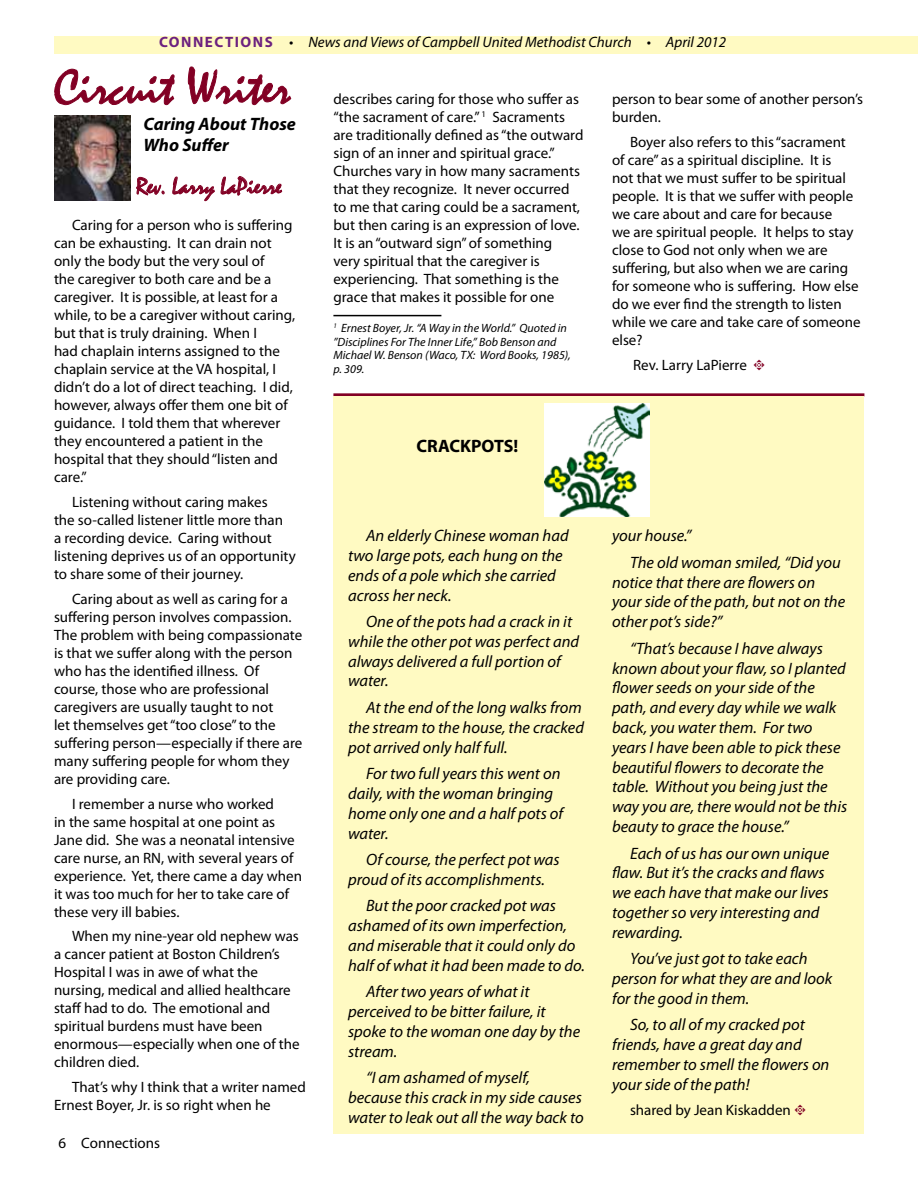
<style>
.page{position:relative;width:918px;height:1188px;background:#fff}
.page>*{position:absolute;margin:0;border:0;box-sizing:border-box;transform-origin:0 0}
.t1{font:51px "Mistral";color:#820024}
.t2{font:24px "Mistral";color:#820024}
.t3{font:italic 700 18px/21.6px "Myriad Pro";color:#000}
.t4{font:700 18px "Myriad Pro";color:#000}
.t5{font:italic 16.5px/19.8px "Myriad Pro";color:#000}
.t6{font:15px/18px "Myriad Pro";color:#000}
.t7{font:italic 15px "Myriad Pro";color:#000}
.t8{font:italic 12px/13.5px "Myriad Pro";color:#000}
.s1{font-weight:700;font-style:normal;color:#6c217f}
.s2{font-family:"Type Embellishments One Let Plain";color:#820024}
</style>
<div class="page">
<div style="left:55px;top:36px;width:863px;height:18px;background:#fffac2"></div>
<svg style="left:54px;top:69px;width:120px;height:36px"></svg>
<svg style="left:188px;top:67px;width:103px;height:38px"></svg>
<svg style="left:136px;top:177px;width:28px;height:18px"></svg>
<svg style="left:173px;top:177px;width:42px;height:24px"></svg>
<svg style="left:221px;top:176px;width:61px;height:19px"></svg>
<img style="left:54px;top:116px;width:77px;height:85px">
<hr style="left:333px;top:315px;width:108px;height:1px;background:#000">
<hr style="left:333px;top:393px;width:531px;height:3px;background:#820024">
<div style="left:333px;top:396px;width:531px;height:738px;background:#fffac2"></div>
<img style="left:545px;top:404px;width:104px;height:113px">
<p class="t7" style="left:159px;top:33px;width:569px"><span class="s1">CONNECTIONS</span> • News and Views of Campbell United Methodist Church • April 2012</p>
<h1 class="t1" style="left:54px;top:59px;width:238px">Circuit Writer</h1>
<p class="t6" style="left:612px;top:90px;width:253px">person to bear some of another person’s burden.</p>
<p class="t6" style="left:612px;top:133px;width:250px;text-indent:18px">Boyer also refers to this “sacrament of care” as a spiritual discipline. It is<br>not that we must suffer to be spiritual people. It is that we suffer with people we care about and care for because<br>we are spiritual people. It helps to stay close to God not only when we are suffering, but also when we are caring for someone who is suffering. How else do we ever find the strength to listen while we care and take care of someone else?</p>
<p class="t6" style="left:633px;top:355px;width:134px">Rev. Larry LaPierre <span class="s2">t</span></p>
<p class="t6" style="left:333px;top:90px;width:252px">describes caring for those who suffer as “the sacrament of care.” <sup>1</sup> Sacraments are traditionally defined as “the outward sign of an inner and spiritual grace.” Churches vary in how many sacraments that they recognize. It never occurred to me that caring could be a sacrament, but then caring is an expression of love.<br>It is an “outward sign” of something<br>very spiritual that the caregiver is experiencing. That something is the grace that makes it possible for one</p>
<p class="t8" style="left:333px;top:321px;width:239px"><sup>1</sup> Ernest Boyer, Jr. “A Way in the World.” Quoted in ”Disciplines For The Inner Life,” Bob Benson and Michael W. Benson (Waco, TX: Word Books, 1985), p. 309.</p>
<p class="t3" style="left:143px;top:112px;width:154px">Caring About Those<br>Who Suffer</p>
<h2 class="t2" style="left:136px;top:173px;width:147px">Rev. Larry LaPierre</h2>
<p class="t6" style="left:54px;top:216px;width:243px;text-indent:18px">Caring for a person who is suffering can be exhausting. It can drain not only the body but the very soul of<br>the caregiver to both care and be a caregiver. It is possible, at least for a while, to be a caregiver without caring, but that is truly draining. When I<br>had chaplain interns assigned to the chaplain service at the VA hospital, I didn’t do a lot of direct teaching. I did, however, always offer them one bit of guidance. I told them that wherever they encountered a patient in the hospital that they should “listen and care.”</p>
<p class="t6" style="left:54px;top:493px;width:243px;text-indent:18px">Listening without caring makes<br>the so-called listener little more than<br>a recording device. Caring without listening deprives us of an opportunity to share some of their journey.</p>
<p class="t6" style="left:54px;top:590px;width:250px;text-indent:18px">Caring about as well as caring for a suffering person involves compassion.<br>The problem with being compassionate is that we suffer along with the person who has the identified illness. Of course, those who are professional caregivers are usually taught to not<br>let themselves get “too close” to the suffering person—especially if there are many suffering people for whom they are providing care.</p>
<p class="t6" style="left:54px;top:794px;width:250px;text-indent:18px">I remember a nurse who worked<br>in the same hospital at one point as Jane did. She was a neonatal intensive care nurse, an RN, with several years of experience. Yet, there came a day when it was too much for her to take care of these very ill babies.</p>
<p class="t6" style="left:54px;top:927px;width:247px;text-indent:18px">When my nine-year old nephew was a cancer patient at Boston Children’s<br>Hospital I was in awe of what the nursing, medical and allied healthcare staff had to do. The emotional and spiritual burdens must have been enormous—especially when one of the children died.</p>
<p class="t6" style="left:54px;top:1078px;width:253px;text-indent:18px">That’s why I think that a writer named<br>Ernest Boyer, Jr. is so right when he</p>
<p class="t4" style="left:417px;top:434px;width:103px">CRACKPOTS!</p>
<p class="t5" style="left:348px;top:525px;width:222px;text-indent:18px">An elderly Chinese woman had two large pots, each hung on the ends of a pole which she carried across her neck.</p>
<p class="t5" style="left:348px;top:611px;width:233px;text-indent:18px">One of the pots had a crack in it while the other pot was perfect and always delivered a full portion of water.</p>
<p class="t5" style="left:348px;top:697px;width:237px;text-indent:18px">At the end of the long walks from the stream to the house, the cracked pot arrived only half full.</p>
<p class="t5" style="left:348px;top:763px;width:217px;text-indent:18px">For two full years this went on daily, with the woman bringing home only one and a half pots of water.</p>
<p class="t5" style="left:348px;top:849px;width:213px;text-indent:18px">Of course, the perfect pot was proud of its accomplishments.</p>
<p class="t5" style="left:348px;top:896px;width:238px;text-indent:18px">But the poor cracked pot was ashamed of its own imperfection, and miserable that it could only do half of what it had been made to do.</p>
<p class="t5" style="left:348px;top:982px;width:234px;text-indent:18px">After two years of what it perceived to be bitter failure, it spoke to the woman one day by the stream.</p>
<p class="t5" style="left:348px;top:1068px;width:237px;text-indent:18px">“I am ashamed of myself, because this crack in my side causes water to leak out all the way back to</p>
<p class="t5" style="left:630px;top:522px;width:212px;line-height:26.5px;text-indent:-18px">your house.”<br>The old woman smiled, “Did you</p>
<p class="t5" style="left:612px;top:572px;width:235px">notice that there are flowers on your side of the path, but not on the other pot’s side?”</p>
<p class="t5" style="left:612px;top:638px;width:237px;text-indent:18px">“That’s because I have always known about your flaw, so I planted flower seeds on your side of the path, and every day while we walk back, you water them. For two years I have been able to pick these beautiful flowers to decorate the table. Without you being just the way you are, there would not be this beauty to grace the house.”</p>
<p class="t5" style="left:612px;top:843px;width:219px;text-indent:18px">Each of us has our own unique flaw. But it’s the cracks and flaws we each have that make our lives together so very interesting and rewarding.</p>
<p class="t5" style="left:612px;top:949px;width:222px;text-indent:18px">You’ve just got to take each person for what they are and look for the good in them.</p>
<p class="t5" style="left:612px;top:1015px;width:219px;text-indent:18px">So, to all of my cracked pot friends, have a great day and remember to smell the flowers on your side of the path!</p>
<p class="t6" style="left:630px;top:1100px;width:178px">shared by Jean Kiskadden <span class="s2">t</span></p>
<p class="t6" style="left:59px;top:1134px;width:103px">6 Connections</p>
</div>
